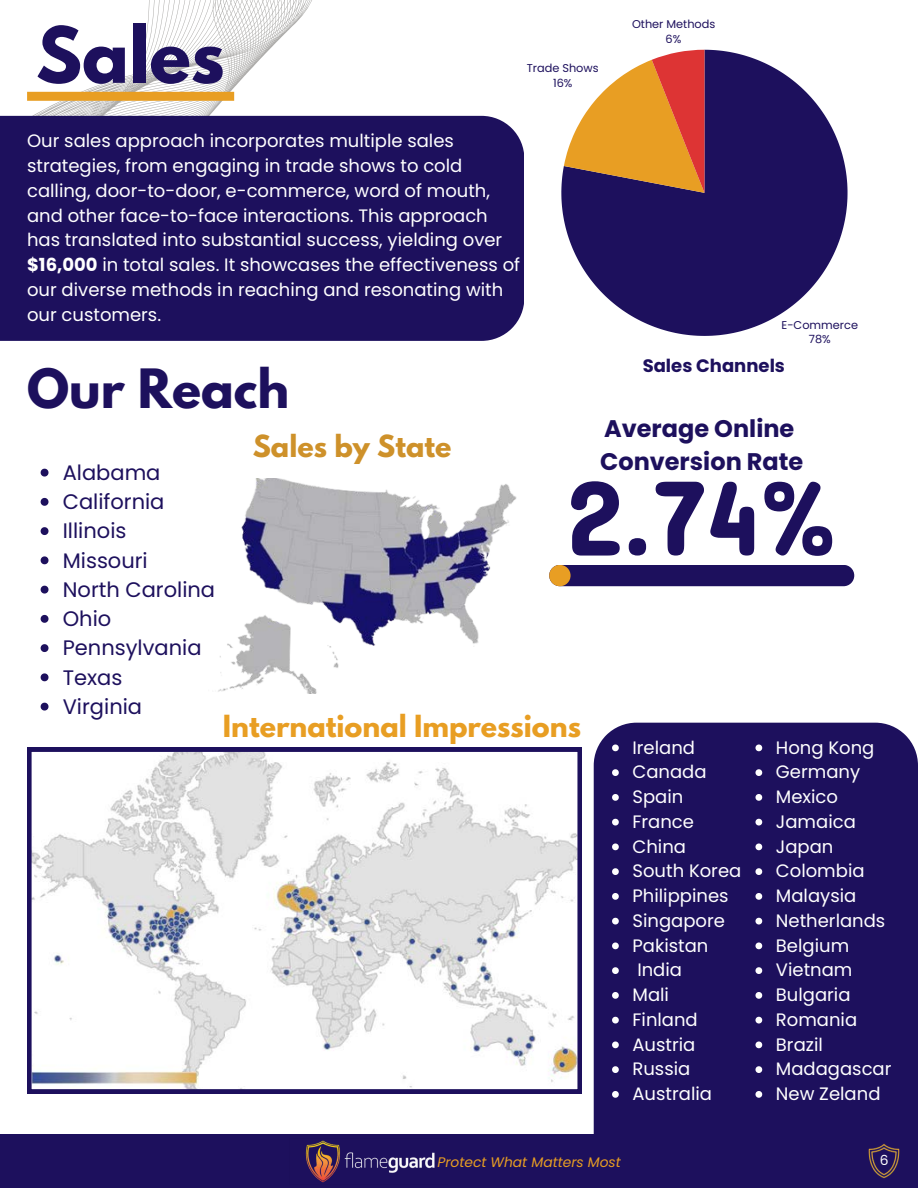
<style>
.page{position:relative;width:918px;height:1188px;background:#fff}
.page>*{position:absolute;margin:0;border:0;box-sizing:border-box;transform-origin:0 0}
.t1{font:108px "Concert One";color:#1d105d}
.t2{font:700 68.7px "League Spartan";color:#1d105d}
.t3{font:700 48px "League Spartan";color:#1d105d}
.t4{font:700 27px "League Spartan";color:#e89e23}
.t5{font:700 27px "League Spartan";color:#ce912a}
.t6{font:700 24px/32.7px "Poppins";color:#1d105d}
.t7{font:21px "Poppins";color:#1d105d}
.t8{font:18px/24.8px "Poppins";color:#fff}
.t9{font:700 18px "Poppins";color:#1d105d}
.t10{font:italic 13.8px "Poppins";color:#e89e23}
.t11{font:13.8px "Poppins";color:#fff}
.t12{font:11.25px/14.4px "Poppins";color:#1d105d;text-align:center}
.s1{font-weight:700}
</style>
<div class="page">
<svg style="left:0;top:0;width:369px;height:116px"></svg>
<div style="left:0;top:116px;width:524px;height:225px;background:#1d105d"></div>
<svg style="left:561px;top:50px;width:287px;height:286px;fill:#1d105d"></svg>
<svg style="left:564px;top:50px;width:140px;height:143px"></svg>
<div style="left:27px;top:92px;width:207px;height:9px;background:#e89e23"></div>
<div style="left:594px;top:723px;width:324px;height:411px;background:#1d105d"></div>
<svg style="left:27px;top:747px;width:555px;height:347px"></svg>
<img style="left:218px;top:479px;width:299px;height:214px">
<svg style="left:612px;top:745px;width:7px;height:6px"></svg>
<svg style="left:612px;top:769px;width:7px;height:7px"></svg>
<svg style="left:612px;top:794px;width:7px;height:7px"></svg>
<svg style="left:612px;top:819px;width:7px;height:7px"></svg>
<svg style="left:612px;top:844px;width:7px;height:6px"></svg>
<svg style="left:612px;top:868px;width:7px;height:7px"></svg>
<svg style="left:612px;top:893px;width:7px;height:7px"></svg>
<svg style="left:612px;top:918px;width:7px;height:7px"></svg>
<svg style="left:612px;top:943px;width:7px;height:6px"></svg>
<svg style="left:612px;top:967px;width:7px;height:7px"></svg>
<svg style="left:612px;top:992px;width:7px;height:7px"></svg>
<svg style="left:612px;top:1017px;width:7px;height:7px"></svg>
<svg style="left:612px;top:1042px;width:7px;height:6px"></svg>
<svg style="left:612px;top:1066px;width:7px;height:7px"></svg>
<svg style="left:612px;top:1091px;width:7px;height:7px"></svg>
<div style="left:0;top:1134px;width:918px;height:54px;background:#1d105d"></div>
<div style="left:549px;top:565px;width:305px;height:21px;background:#1d105d;border-radius:11px"></div>
<div style="left:549px;top:565px;width:22px;height:21px;background:#e89e23;border-radius:50%"></div>
<svg style="left:199px;top:1068px;width:19px;height:19px"></svg>
<svg style="left:41px;top:469px;width:7px;height:8px"></svg>
<svg style="left:41px;top:498px;width:7px;height:8px"></svg>
<svg style="left:41px;top:527px;width:7px;height:8px"></svg>
<svg style="left:41px;top:556px;width:7px;height:8px"></svg>
<svg style="left:41px;top:586px;width:7px;height:8px"></svg>
<svg style="left:41px;top:615px;width:7px;height:8px"></svg>
<svg style="left:41px;top:644px;width:7px;height:8px"></svg>
<svg style="left:41px;top:673px;width:7px;height:8px"></svg>
<svg style="left:41px;top:703px;width:7px;height:8px"></svg>
<svg style="left:755px;top:745px;width:7px;height:6px"></svg>
<svg style="left:755px;top:769px;width:7px;height:7px"></svg>
<svg style="left:755px;top:794px;width:7px;height:7px"></svg>
<svg style="left:755px;top:819px;width:7px;height:7px"></svg>
<svg style="left:755px;top:844px;width:7px;height:6px"></svg>
<svg style="left:755px;top:868px;width:7px;height:7px"></svg>
<svg style="left:755px;top:893px;width:7px;height:7px"></svg>
<svg style="left:755px;top:918px;width:7px;height:7px"></svg>
<svg style="left:755px;top:943px;width:7px;height:6px"></svg>
<svg style="left:755px;top:967px;width:7px;height:7px"></svg>
<svg style="left:755px;top:992px;width:7px;height:7px"></svg>
<svg style="left:755px;top:1017px;width:7px;height:7px"></svg>
<svg style="left:755px;top:1042px;width:7px;height:6px"></svg>
<svg style="left:755px;top:1066px;width:7px;height:7px"></svg>
<svg style="left:755px;top:1091px;width:7px;height:7px"></svg>
<img style="left:868px;top:1142px;width:32px;height:38px">
<img style="left:290px;top:1138px;width:157px;height:46px">
<p class="t2" style="left:36px;top:21px;width:190px">Sales</p>
<p class="t12" style="left:527px;top:61px;width:73px">Trade Shows<br>16%</p>
<h2 class="t8" style="left:27px;top:129px;width:495px">Our sales approach incorporates multiple sales strategies, from engaging in trade shows to cold calling, door-to-door, e-commerce, word of mouth, and other face-to-face interactions. This approach has translated into substantial success, yielding over <span class="s1">$16,000</span> in total sales. It showcases the effectiveness of our diverse methods in reaching and resonating with our customers.</h2>
<p class="t3" style="left:27px;top:365px;width:263px">Our Reach</p>
<p class="t12" style="left:632px;top:17px;width:85px">Other Methods<br>6%</p>
<p class="t12" style="left:782px;top:318px;width:78px">E-Commerce<br>78%</p>
<p class="t9" style="left:643px;top:353px;width:144px">Sales Channels</p>
<p class="t7" style="left:63px;top:458px;width:99px">Alabama</p>
<p class="t7" style="left:63px;top:487px;width:103px">California</p>
<p class="t7" style="left:63px;top:516px;width:65px">Illinois</p>
<p class="t7" style="left:63px;top:546px;width:87px">Missouri</p>
<p class="t7" style="left:63px;top:575px;width:154px">North Carolina</p>
<p class="t7" style="left:63px;top:604px;width:50px">Ohio</p>
<p class="t7" style="left:63px;top:633px;width:140px">Pennsylvania</p>
<p class="t7" style="left:63px;top:663px;width:61px">Texas</p>
<p class="t7" style="left:63px;top:692px;width:81px">Virginia</p>
<p class="t5" style="left:253px;top:433px;width:200px">Sales by State</p>
<p class="t6" style="left:600px;top:412px;width:205px">Average Online<br>Conversion Rate</p>
<p class="t1" style="left:566px;top:450px;width:273px">2.74%</p>
<p class="t4" style="left:223px;top:713px;width:359px">International Impressions</p>
<h3 class="t8" style="left:633px;top:735px;width:64px">Ireland</h3>
<h5 class="t8" style="left:633px;top:760px;width:76px">Canada</h5>
<h1 class="t8" style="left:633px;top:784px;width:52px">Spain</h1>
<h4 class="t8" style="left:633px;top:809px;width:63px">France</h4>
<p class="t8" style="left:633px;top:834px;width:55px">China</p>
<p class="t8" style="left:633px;top:859px;width:110px">South Korea</p>
<p class="t8" style="left:633px;top:883px;width:98px">Philippines</p>
<p class="t8" style="left:633px;top:908px;width:94px">Singapore</p>
<p class="t8" style="left:633px;top:933px;width:77px">Pakistan</p>
<p class="t8" style="left:637px;top:958px;width:46px">India</p>
<p class="t8" style="left:633px;top:982px;width:38px">Mali</p>
<p class="t8" style="left:633px;top:1007px;width:67px">Finland</p>
<p class="t8" style="left:633px;top:1032px;width:64px">Austria</p>
<p class="t8" style="left:633px;top:1057px;width:59px">Russia</p>
<h4 class="t8" style="left:633px;top:1081px;width:81px">Australia</h4>
<p class="t8" style="left:776px;top:735px;width:100px">Hong Kong</p>
<p class="t8" style="left:776px;top:760px;width:86px">Germany</p>
<p class="t8" style="left:776px;top:784px;width:64px">Mexico</p>
<p class="t8" style="left:776px;top:809px;width:81px">Jamaica</p>
<p class="t8" style="left:776px;top:834px;width:59px">Japan</p>
<p class="t8" style="left:776px;top:859px;width:90px">Colombia</p>
<p class="t8" style="left:776px;top:883px;width:82px">Malaysia</p>
<p class="t8" style="left:776px;top:908px;width:111px">Netherlands</p>
<p class="t8" style="left:776px;top:933px;width:75px">Belgium</p>
<p class="t8" style="left:776px;top:958px;width:78px">Vietnam</p>
<p class="t8" style="left:776px;top:982px;width:76px">Bulgaria</p>
<p class="t8" style="left:776px;top:1007px;width:83px">Romania</p>
<p class="t8" style="left:776px;top:1032px;width:48px">Brazil</p>
<p class="t8" style="left:776px;top:1057px;width:117px">Madagascar</p>
<p class="t8" style="left:776px;top:1081px;width:106px">New Zeland</p>
<p class="t10" style="left:437px;top:1152px;width:185px">Protect What Matters Most</p>
<p class="t11" style="left:880px;top:1151px;width:10px">6</p>
</div>
